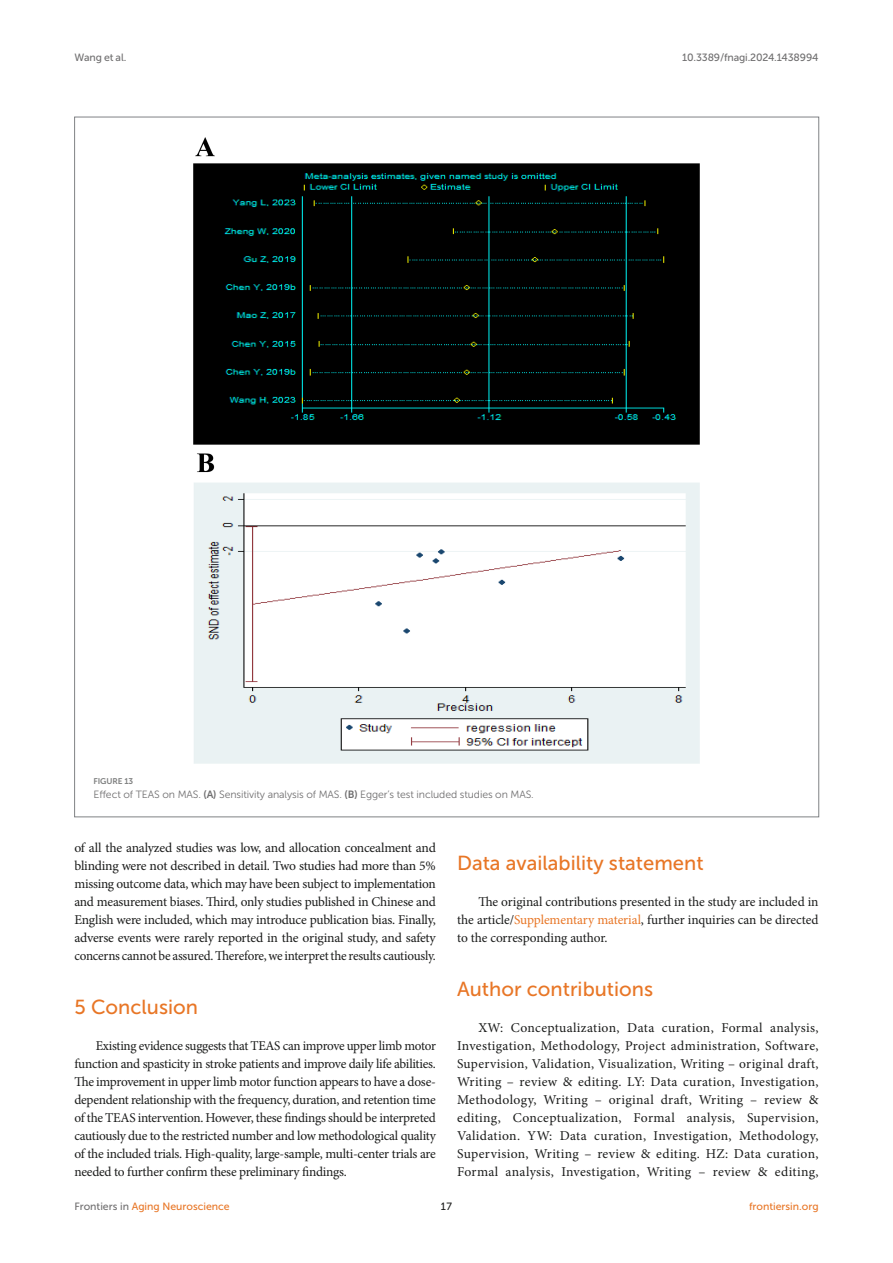
<style>
.page{position:relative;width:893px;height:1263px;background:#fff}
.page>*{position:absolute;margin:0;border:0;box-sizing:border-box;transform-origin:0 0}
.HEAD_1{font:20.25px "Museo Sans 500";color:#e87626}
.TEXT_FLUSH{font:13.5px/18px "Minion Pro";letter-spacing:-.015em;color:#1b1c1b;text-align:justify}
.FIG_LEG{font:10.5px "Museo Sans 300";letter-spacing:-.01em;color:#706f70}
.t1{font:10.5px "Museo Sans 500";color:#e87626}
.t2{font:10.5px "Museo Sans 500";letter-spacing:-.015em;color:#706f70}
.t3{font:10.5px "Museo Sans 500";color:#1b1c1b}
.FIG_HD{font:8.25px "Museo Sans 700";letter-spacing:-.01em;color:#7e7f7f}
.s1{font-family:"Museo Sans 700"}
.s2{color:#e87626}
.s3{color:#706f70}
</style>
<div class="page">
<img style="left:193px;top:137px;width:507px;height:627px">
<p class="t2" style="left:74px;top:51px;width:53px">Wang et al.</p>
<p class="t2" style="left:682px;top:51px;width:138px">10.3389/fnagi.2024.1438994</p>
<p class="FIG_HD" style="left:94px;top:777px;width:41px">FIGURE 13</p>
<p class="FIG_LEG" style="left:94px;top:789px;width:442px">Effect of TEAS on MAS. <span class="s1">(A)</span> Sensitivity analysis of MAS. <span class="s1">(B)</span> Egger’s test included studies on MAS.</p>
<p class="TEXT_FLUSH" style="left:74px;top:839px;width:363px">of all the analyzed studies was low, and allocation concealment and blinding were not described in detail. Two studies had more than 5% missing outcome data, which may have been subject to implementation and measurement biases. Third, only studies published in Chinese and English were included, which may introduce publication bias. Finally, adverse events were rarely reported in the original study, and safety concerns cannot be assured. Therefore, we interpret the results cautiously.</p>
<p class="HEAD_1" style="left:74px;top:996px;width:125px">5 Conclusion</p>
<p class="TEXT_FLUSH" style="left:74px;top:1037px;width:363px;text-indent:21px">Existing evidence suggests that TEAS can improve upper limb motor function and spasticity in stroke patients and improve daily life abilities.<br>The improvement in upper limb motor function appears to have a dose&shy;dependent relationship with the frequency, duration, and retention time of the TEAS intervention. However, these findings should be interpreted cautiously due to the restricted number and low methodological quality of the included trials. High-quality, large-sample, multi-center trials are needed to further confirm these preliminary findings.</p>
<p class="HEAD_1" style="left:457px;top:852px;width:248px">Data availability statement</p>
<p class="TEXT_FLUSH" style="left:457px;top:893px;width:363px;text-indent:21px">The original contributions presented in the study are included in the article/<span class="s2">Supplementary material</span>, further inquiries can be directed to the corresponding author.</p>
<p class="HEAD_1" style="left:457px;top:978px;width:197px">Author contributions</p>
<p class="TEXT_FLUSH" style="left:457px;top:1019px;width:363px;text-indent:21px">XW: Conceptualization, Data curation, Formal analysis, Investigation, Methodology, Project administration, Software, Supervision, Validation, Visualization, Writing – original draft, Writing – review &amp; editing. LY: Data curation, Investigation, Methodology, Writing – original draft, Writing – review &amp; editing, Conceptualization, Formal analysis, Supervision, Validation. YW: Data curation, Investigation, Methodology, Supervision, Writing – review &amp; editing. HZ: Data curation, Formal analysis, Investigation, Writing – review &amp; editing,</p>
<p class="t1" style="left:74px;top:1200px;width:157px"><span class="s3">Frontiers in</span> Aging Neuroscience</p>
<p class="t3" style="left:441px;top:1200px;width:13px">17</p>
<p class="t1" style="left:749px;top:1200px;width:71px">frontiersin.org</p>
</div>
